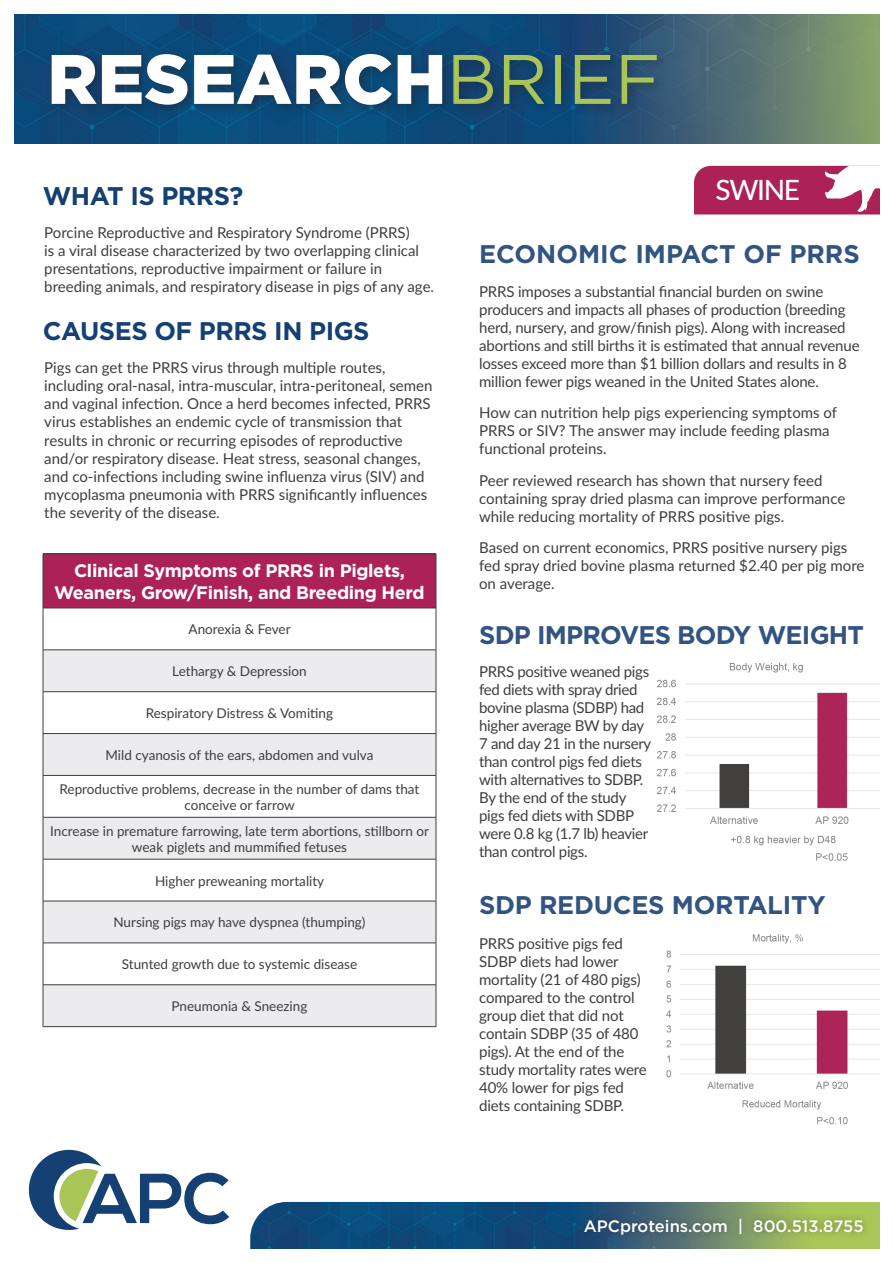
<style>
.page{position:relative;width:894px;height:1263px;background:#fff}
.page>*{position:absolute;margin:0;border:0;box-sizing:border-box;transform-origin:0 0}
.t1{font:900 69.9px "Gotham";color:#fff}
.t2{font:500 28.05px "Lato";letter-spacing:-.05em;color:#fff}
.t3{font:700 25.5px "Gotham";letter-spacing:-.01em;color:#325481}
.t4{font:700 25.5px "Gotham";letter-spacing:-.02em;color:#144073}
.t5{font:700 25.5px "Gotham";letter-spacing:-.03em;color:#325481}
.t6{font:700 18px/22.5px "Gotham";letter-spacing:-.02em;color:#fff;text-align:center}
.t7{font:500 16.5px "Gotham";color:#fff}
.t8{font:15px/18px "Lato";letter-spacing:-.005em;color:#3e3e3f}
.t9{font:13.5px/16.2px "Lato";color:#3e3e3f;text-align:center}
.s1{font-weight:400;color:#a9c558}
</style>
<div class="page">
<svg style="left:694px;top:166px;width:186px;height:48px"></svg>
<img style="left:14px;top:14px;width:866px;height:129px">
<img style="left:250px;top:1201px;width:630px;height:48px">
<div style="left:576px;top:1211px;width:294px;height:30px;background:#231f20;opacity:.45"></div>
<svg style="left:29px;top:1149px;width:200px;height:80px"></svg>
<div style="left:46px;top:48px;width:623px;height:70px;background:#231f20;opacity:.45"></div>
<div style="left:43px;top:554px;width:393px;height:54px;background:#ad2256"></div>
<svg style="left:44px;top:650px;width:391px;height:376px;fill:#ececee"></svg>
<svg style="left:44px;top:860px;width:391px;height:124px"></svg>
<hr style="left:43px;top:553px;width:393px;height:1px;background:#3e3e3f">
<hr style="left:43px;top:554px;width:1px;height:54px;background:#3e3e3f">
<hr style="left:435px;top:554px;width:1px;height:54px;background:#3e3e3f">
<hr style="left:43px;top:607px;width:393px;height:1px;background:#3e3e3f">
<hr style="left:43px;top:608px;width:1px;height:41px;background:#3e3e3f">
<hr style="left:435px;top:608px;width:1px;height:41px;background:#3e3e3f">
<hr style="left:43px;top:649px;width:393px;height:1px;background:#3e3e3f">
<hr style="left:43px;top:650px;width:1px;height:41px;background:#3e3e3f">
<hr style="left:435px;top:650px;width:1px;height:41px;background:#3e3e3f">
<hr style="left:43px;top:691px;width:393px;height:1px;background:#3e3e3f">
<hr style="left:43px;top:692px;width:1px;height:41px;background:#3e3e3f">
<hr style="left:435px;top:692px;width:1px;height:41px;background:#3e3e3f">
<hr style="left:43px;top:733px;width:393px;height:1px;background:#3e3e3f">
<hr style="left:43px;top:733px;width:1px;height:42px;background:#3e3e3f">
<hr style="left:435px;top:733px;width:1px;height:42px;background:#3e3e3f">
<hr style="left:43px;top:775px;width:393px;height:1px;background:#3e3e3f">
<hr style="left:43px;top:775px;width:1px;height:42px;background:#3e3e3f">
<hr style="left:435px;top:775px;width:1px;height:42px;background:#3e3e3f">
<hr style="left:43px;top:817px;width:393px;height:1px;background:#3e3e3f">
<hr style="left:43px;top:817px;width:1px;height:42px;background:#3e3e3f">
<hr style="left:435px;top:817px;width:1px;height:42px;background:#3e3e3f">
<hr style="left:43px;top:859px;width:393px;height:1px;background:#3e3e3f">
<hr style="left:43px;top:859px;width:1px;height:42px;background:#3e3e3f">
<hr style="left:435px;top:859px;width:1px;height:42px;background:#3e3e3f">
<hr style="left:43px;top:900px;width:393px;height:1px;background:#3e3e3f">
<hr style="left:43px;top:901px;width:1px;height:41px;background:#3e3e3f">
<hr style="left:435px;top:901px;width:1px;height:41px;background:#3e3e3f">
<hr style="left:43px;top:942px;width:393px;height:1px;background:#3e3e3f">
<hr style="left:43px;top:943px;width:1px;height:41px;background:#3e3e3f">
<hr style="left:435px;top:943px;width:1px;height:41px;background:#3e3e3f">
<hr style="left:43px;top:984px;width:393px;height:1px;background:#3e3e3f">
<hr style="left:43px;top:985px;width:1px;height:41px;background:#3e3e3f">
<hr style="left:435px;top:985px;width:1px;height:41px;background:#3e3e3f">
<hr style="left:43px;top:1026px;width:393px;height:1px;background:#3e3e3f">
<img style="left:657px;top:663px;width:223px;height:198px">
<img style="left:666px;top:934px;width:214px;height:191px">
<p class="t1" style="left:47px;top:31px;width:614px">RESEARCH<span class="s1">BRIEF</span></p>
<p class="t4" style="left:43px;top:179px;width:202px">WHAT IS PRRS?</p>
<p class="t2" style="left:715px;top:170px;width:86px">SWINE</p>
<p class="t8" style="left:44px;top:223px;width:391px">Porcine Reproductive and Respiratory Syndrome (PRRS)<br>is a viral disease characterized by two overlapping clinical presentations, reproductive impairment or failure in breeding animals, and respiratory disease in pigs of any age.</p>
<p class="t4" style="left:43px;top:314px;width:328px">CAUSES OF PRRS IN PIGS</p>
<p class="t8" style="left:44px;top:358px;width:389px">Pigs can get the PRRS virus through multiple routes, including oral-nasal, intra-muscular, intra-peritoneal, semen and vaginal infection. Once a herd becomes infected, PRRS virus establishes an endemic cycle of transmission that results in chronic or recurring episodes of reproductive and/or respiratory disease. Heat stress, seasonal changes, and co-infections including swine influenza virus (SIV) and mycoplasma pneumonia with PRRS significantly influences the severity of the disease.</p>
<p class="t6" style="left:54px;top:559px;width:372px">Clinical Symptoms of PRRS in Piglets,<br>Weaners, Grow/Finish, and Breeding Herd</p>
<p class="t9" style="left:188px;top:621px;width:104px">Anorexia &amp; Fever</p>
<p class="t9" style="left:172px;top:662px;width:136px">Lethargy &amp; Depression</p>
<p class="t9" style="left:146px;top:704px;width:189px">Respiratory Distress &amp; Vomiting</p>
<p class="t9" style="left:105px;top:746px;width:269px">Mild cyanosis of the ears, abdomen and vulva</p>
<p class="t9" style="left:60px;top:780px;width:361px">Reproductive problems, decrease in the number of dams that conceive or farrow</p>
<p class="t9" style="left:50px;top:822px;width:380px">Increase in premature farrowing, late term abortions, stillborn or weak piglets and mummified fetuses</p>
<p class="t9" style="left:155px;top:872px;width:171px">Higher preweaning mortality</p>
<p class="t9" style="left:113px;top:913px;width:253px">Nursing pigs may have dyspnea (thumping)</p>
<p class="t9" style="left:122px;top:955px;width:237px">Stunted growth due to systemic disease</p>
<p class="t9" style="left:171px;top:997px;width:137px">Pneumonia &amp; Sneezing</p>
<p class="t3" style="left:479px;top:237px;width:382px">ECONOMIC IMPACT OF PRRS</p>
<p class="t8" style="left:479px;top:281px;width:382px">PRRS imposes a substantial financial burden on swine producers and impacts all phases of production (breeding herd, nursery, and grow/finish pigs). Along with increased abortions and still births it is estimated that annual revenue losses exceed more than $1 billion dollars and results in 8 million fewer pigs weaned in the United States alone.</p>
<p class="t8" style="left:479px;top:403px;width:359px">How can nutrition help pigs experiencing symptoms of<br>PRRS or SIV? The answer may include feeding plasma functional proteins.</p>
<p class="t8" style="left:479px;top:470px;width:367px">Peer reviewed research has shown that nursery feed containing spray dried plasma can improve performance while reducing mortality of PRRS positive pigs.</p>
<p class="t8" style="left:479px;top:538px;width:386px">Based on current economics, PRRS positive nursery pigs fed spray dried bovine plasma returned $2.40 per pig more on average.</p>
<p class="t5" style="left:479px;top:618px;width:386px">SDP IMPROVES BODY WEIGHT</p>
<p class="t8" style="left:479px;top:662px;width:174px">PRRS positive weaned pigs fed diets with spray dried bovine plasma (SDBP) had higher average BW by day<br>7 and day 21 in the nursery than control pigs fed diets with alternatives to SDBP.<br>By the end of the study pigs fed diets with SDBP were 0.8 kg (1.7 lb) heavier than control pigs.</p>
<p class="t3" style="left:479px;top:888px;width:348px">SDP REDUCES MORTALITY</p>
<p class="t8" style="left:479px;top:934px;width:169px">PRRS positive pigs fed<br>SDBP diets had lower mortality (21 of 480 pigs) compared to the control group diet that did not contain SDBP (35 of 480 pigs). At the end of the study mortality rates were<br>40% lower for pigs fed diets containing SDBP.</p>
<p class="t7" style="left:583px;top:1215px;width:281px">APCproteins.com | 800.513.8755</p>
</div>
